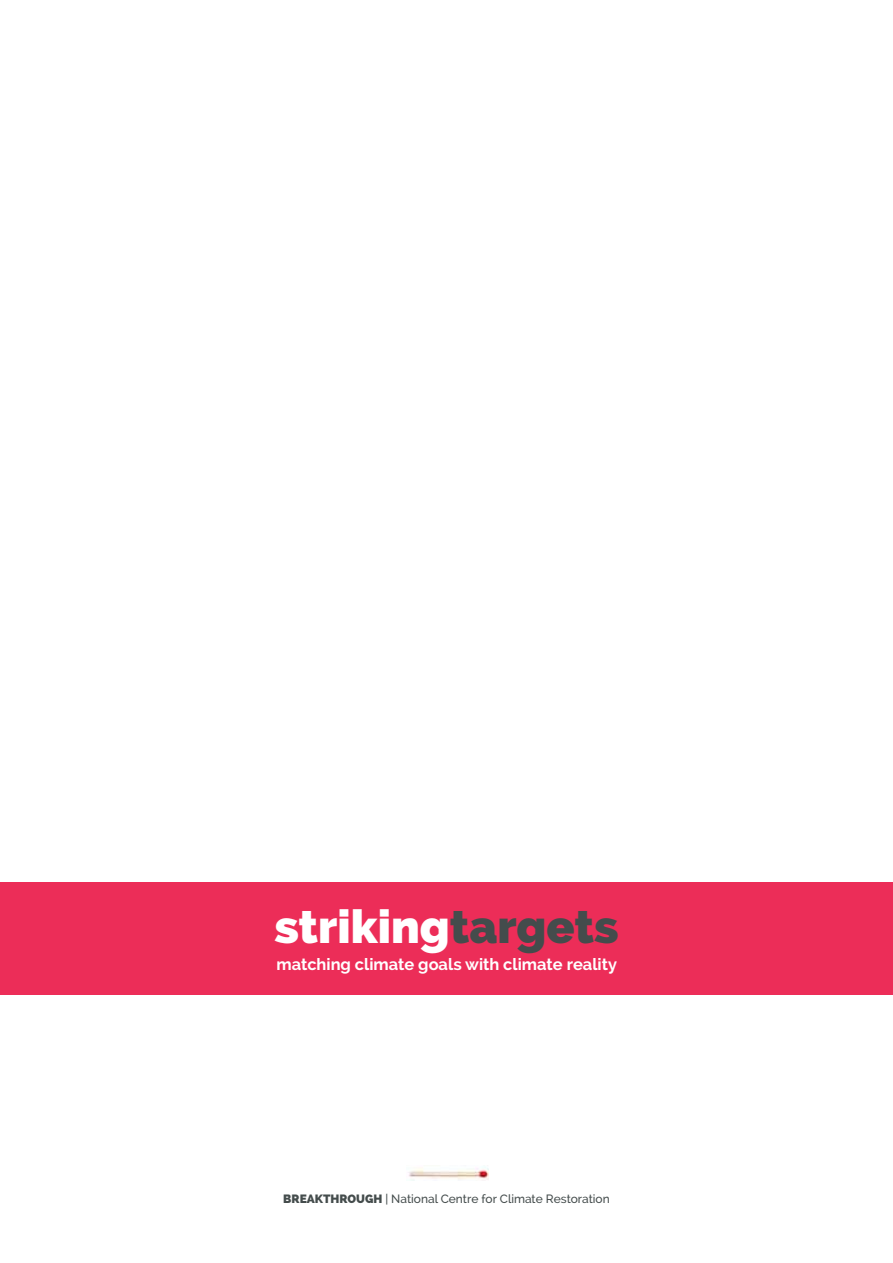
<style>
.page{position:relative;width:893px;height:1263px;background:#fff}
.page>*{position:absolute;margin:0;border:0;box-sizing:border-box;transform-origin:0 0}
.t1{font:800 46.35px "Raleway";color:#fff}
.t2{font:700 16.5px "Raleway";color:#fff}
.t3{font:500 12px "Raleway";color:#444c4c}
.s1{color:#444c4c}
.s2{font-weight:800}
</style>
<div class="page">
<div style="left:0;top:883px;width:892px;height:112px;background:#ec2d58"></div>
<img style="left:408px;top:1166px;width:80px;height:14px">
<h1 class="t1" style="left:274px;top:900px;width:346px">striking<span class="s1">targets</span></h1>
<h2 class="t2" style="left:276px;top:955px;width:342px">matching climate goals with climate reality</h2>
<p class="t3" style="left:283px;top:1192px;width:328px"><span class="s2">BREAKTHROUGH</span> | National Centre for Climate Restoration</p>
</div>
